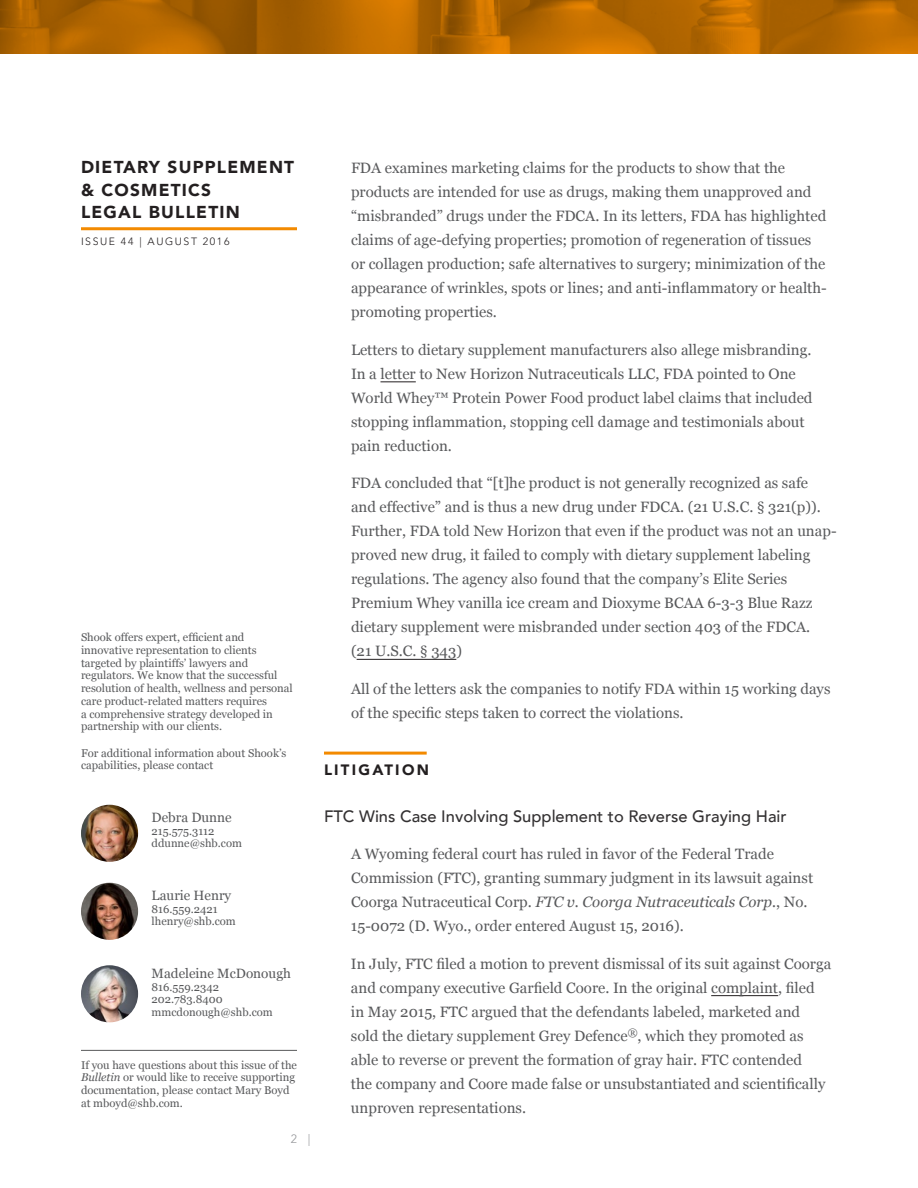
<style>
.page{position:relative;width:918px;height:1188px;background:#fff}
.page>*{position:absolute;margin:0;border:0;box-sizing:border-box;transform-origin:0 0}
.t1{font:900 17.25px/22.5px "Avenir";letter-spacing:.07em;color:#231f20}
.t2{font:500 16.5px "Avenir";color:#333132}
.t3{font:15px/24px "Georgia";color:#58595b}
.t4{font:900 15px "Avenir";letter-spacing:.15em;color:#231f20}
.t5{font:13.5px "Georgia";color:#58595b}
.t6{font:300 12px "Avenir LT Std";color:#939598}
.t7{font:11.25px/12.8px "Georgia";color:#58595b}
.t8{font:300 10.5px "Avenir LT Std";letter-spacing:.15em;color:#231f20}
.s1{font-style:italic}
</style>
<div class="page">
<svg style="left:0;top:0;width:918px;height:54px"></svg>
<hr style="left:81px;top:227px;width:216px;height:3px;background:#f38a00">
<hr style="left:381px;top:381px;width:35px;height:1px;background:#231f20">
<hr style="left:357px;top:659px;width:99px;height:1px;background:#231f20">
<hr style="left:324px;top:752px;width:103px;height:3px;background:#f38a00">
<hr style="left:711px;top:995px;width:67px;height:1px;background:#231f20">
<hr style="left:81px;top:1050px;width:216px;height:1px;background:#58595b">
<img style="left:81px;top:883px;width:57px;height:57px;border-radius:29px">
<img style="left:81px;top:965px;width:57px;height:57px;border-radius:29px">
<img style="left:81px;top:805px;width:57px;height:57px;border-radius:29px">
<p class="t1" style="left:81px;top:156px;width:215px">DIETARY SUPPLEMENT &amp; COSMETICS<br>LEGAL BULLETIN</p>
<p class="t8" style="left:81px;top:235px;width:150px">ISSUE 44 | AUGUST 2016</p>
<p class="t7" style="left:81px;top:631px;width:213px">Shook offers expert, efficient and innovative representation to clients targeted by plaintiffs’ lawyers and regulators. We know that the successful resolution of health, wellness and personal care product-related matters requires<br>a comprehensive strategy developed in partnership with our clients.</p>
<p class="t7" style="left:81px;top:747px;width:207px">For additional information about Shook’s capabilities, please contact</p>
<p class="t5" style="left:152px;top:809px;width:82px">Debra Dunne</p>
<p class="t7" style="left:152px;top:825px;width:92px">215.575.3112 ddunne@shb.com</p>
<p class="t5" style="left:152px;top:887px;width:81px">Laurie Henry</p>
<p class="t7" style="left:152px;top:903px;width:86px">816.559.2421 lhenry@shb.com</p>
<p class="t5" style="left:152px;top:965px;width:141px">Madeleine McDonough</p>
<p class="t7" style="left:152px;top:981px;width:123px">816.559.2342<br>202.783.8400 mmcdonough@shb.com</p>
<p class="t7" style="left:81px;top:1059px;width:217px">If you have questions about this issue of the <span class="s1">Bulletin</span> or would like to receive supporting documentation, please contact Mary Boyd at mboyd@shb.com.</p>
<p class="t6" style="left:291px;top:1132px;width:21px">2 |</p>
<p class="t3" style="left:351px;top:156px;width:477px">FDA examines marketing claims for the products to show that the products are intended for use as drugs, making them unapproved and “misbranded” drugs under the FDCA. In its letters, FDA has highlighted claims of age-defying properties; promotion of regeneration of tissues or collagen production; safe alternatives to surgery; minimization of the appearance of wrinkles, spots or lines; and anti-inflammatory or health&shy;promoting properties.</p>
<p class="t3" style="left:351px;top:338px;width:463px">Letters to dietary supplement manufacturers also allege misbranding.<br>In a letter to New Horizon Nutraceuticals LLC, FDA pointed to One World Whey™ Protein Power Food product label claims that included stopping inflammation, stopping cell damage and testimonials about pain reduction.</p>
<p class="t3" style="left:351px;top:471px;width:487px">FDA concluded that “[t]he product is not generally recognized as safe and effective” and is thus a new drug under FDCA. (21 U.S.C. § 321(p)).<br>Further, FDA told New Horizon that even if the product was not an unap&shy;proved new drug, it failed to comply with dietary supplement labeling regulations. The agency also found that the company’s Elite Series Premium Whey vanilla ice cream and Dioxyme BCAA 6-3-3 Blue Razz dietary supplement were misbranded under section 403 of the FDCA.<br>(21 U.S.C. § 343)</p>
<p class="t3" style="left:351px;top:677px;width:481px">All of the letters ask the companies to notify FDA within 15 working days of the specific steps taken to correct the violations.</p>
<p class="t4" style="left:324px;top:757px;width:106px">LITIGATION</p>
<p class="t2" style="left:324px;top:802px;width:464px">FTC Wins Case Involving Supplement to Reverse Graying Hair</p>
<p class="t3" style="left:351px;top:842px;width:464px">A Wyoming federal court has ruled in favor of the Federal Trade Commission (FTC), granting summary judgment in its lawsuit against Coorga Nutraceutical Corp. <span class="s1">FTC v. Coorga Nutraceuticals Corp.</span>, No.<br>15-0072 (D. Wyo., order entered August 15, 2016).</p>
<p class="t3" style="left:351px;top:952px;width:482px">In July, FTC filed a motion to prevent dismissal of its suit against Coorga and company executive Garfield Coore. In the original complaint, filed in May 2015, FTC argued that the defendants labeled, marketed and sold the dietary supplement Grey Defence<sup>®</sup>, which they promoted as able to reverse or prevent the formation of gray hair. FTC contended<br>the company and Coore made false or unsubstantiated and scientifically unproven representations.</p>
</div>
